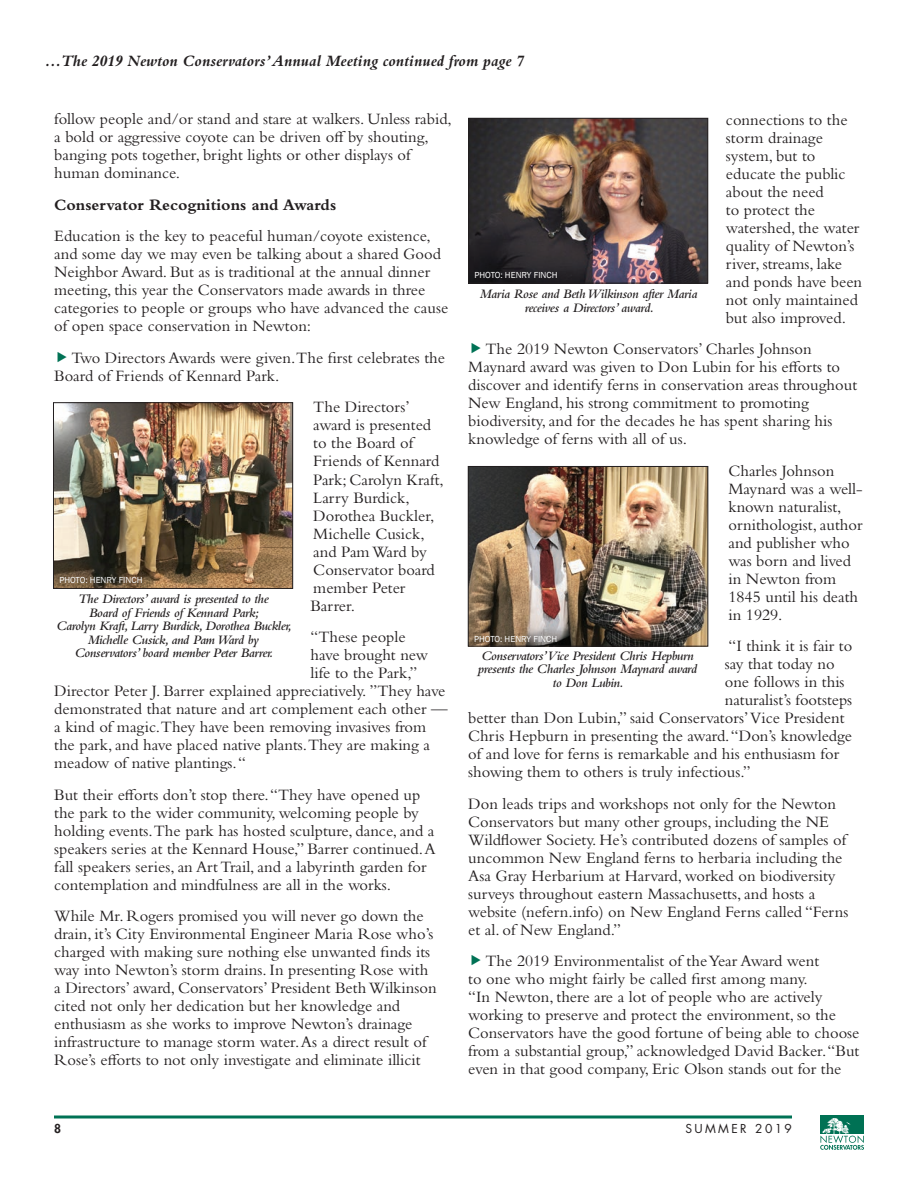
<style>
.page{position:relative;width:918px;height:1188px;background:#fff}
.page>*{position:absolute;margin:0;border:0;box-sizing:border-box;transform-origin:0 0}
.Body_Text{font:16.5px/18px "Bembo Std";color:#231f20}
.Body_Text-2{font:italic 700 16.5px "Bembo Std";color:#231f20}
.Body_Text-3{font:700 16.5px "Bembo Std";color:#231f20}
.Photo_Description{font:italic 600 13.5px/13.5px "Bembo Std";letter-spacing:-.025em;color:#231f20;text-align:center}
.t1{font:12px "Futura Std";letter-spacing:.2em;color:#231f20}
.t2{font:800 12px "Futura Std";color:#231f20}
.Photo_Credits{font:9px "Franklin Gothic";color:#fff}
</style>
<div class="page">
<hr style="left:54px;top:1116px;width:738px;height:3px;background:#007255">
<div style="left:821px;top:1116px;width:43px;height:18px;background:#007154"></div>
<svg style="left:820px;top:1118px;width:44px;height:32px"></svg>
<img style="left:55px;top:404px;width:236px;height:183px">
<div style="left:53px;top:402px;width:240px;height:187px;border:1px solid #231f20"></div>
<img style="left:470px;top:120px;width:236px;height:162px">
<div style="left:468px;top:118px;width:240px;height:166px;border:1px solid #231f20"></div>
<img style="left:470px;top:468px;width:236px;height:177px">
<div style="left:468px;top:466px;width:240px;height:181px;border:1px solid #231f20"></div>
<p class="Body_Text-2" style="left:45px;top:52px;width:480px">...The 2019 Newton Conservators’ Annual Meeting continued from page 7</p>
<p class="Body_Text" style="left:54px;top:110px;width:399px">follow people and/or stand and stare at walkers. Unless rabid, a bold or aggressive coyote can be driven off by shouting, banging pots together, bright lights or other displays of human dominance.</p>
<p class="Body_Text-3" style="left:54px;top:196px;width:283px">Conservator Recognitions and Awards</p>
<p class="Body_Text" style="left:54px;top:227px;width:396px">Education is the key to peaceful human/coyote existence, and some day we may even be talking about a shared Good Neighbor Award. But as is traditional at the annual dinner meeting, this year the Conservators made awards in three categories to people or groups who have advanced the cause of open space conservation in Newton:</p>
<p class="Body_Text" style="left:54px;top:349px;width:392px;text-indent:17px">Two Directors Awards were given.The first celebrates the<br>Board of Friends of Kennard Park.</p>
<p class="Body_Text" style="left:311px;top:398px;width:135px">The Directors’ award is presented to the Board of<br>Friends of Kennard<br>Park; Carolyn Kraft,<br>Larry Burdick,<br>Dorothea Buckler,<br>Michelle Cusick, and Pam Ward by<br>Conservator board member Peter<br>Barrer.</p>
<p class="Body_Text" style="left:311px;top:628px;width:97px">“These people</p>
<p class="Body_Text" style="left:311px;top:646px;width:119px">have brought new</p>
<p class="Body_Text" style="left:311px;top:664px;width:108px">life to the Park,”</p>
<p class="Body_Text" style="left:54px;top:682px;width:393px">Director Peter J. Barrer explained appreciatively. ”They have</p>
<p class="Body_Text" style="left:54px;top:700px;width:395px">demonstrated that nature and art complement each other —</p>
<p class="Body_Text" style="left:54px;top:718px;width:373px">a kind of magic.They have been removing invasives from</p>
<p class="Body_Text" style="left:54px;top:736px;width:377px">the park, and have placed native plants.They are making a</p>
<p class="Body_Text" style="left:54px;top:754px;width:193px">meadow of native plantings. “</p>
<p class="Body_Text" style="left:54px;top:785px;width:383px">But their efforts don’t stop there. “They have opened up the park to the wider community, welcoming people by holding events.The park has hosted sculpture, dance, and a speakers series at the Kennard House,” Barrer continued. A fall speakers series, an Art Trail, and a labyrinth garden for contemplation and mindfulness are all in the works.</p>
<p class="Body_Text" style="left:54px;top:907px;width:384px">While Mr. Rogers promised you will never go down the drain, it’s City Environmental Engineer Maria Rose who’s charged with making sure nothing else unwanted finds its way into Newton’s storm drains. In presenting Rose with a Directors’ award, Conservators’ President Beth Wilkinson cited not only her dedication but her knowledge and enthusiasm as she works to improve Newton’s drainage infrastructure to manage storm water. As a direct result of Rose’s efforts to not only investigate and eliminate illicit</p>
<p class="Photo_Credits" style="left:59px;top:574px;width:85px">PHOTO: HENRY FINCH</p>
<p class="Photo_Description" style="left:56px;top:592px;width:237px">The Directors’ award is presented to the<br>Board of Friends of Kennard Park;<br>Carolyn Kraft, Larry Burdick, Dorothea Buckler, Michelle Cusick, and Pam Ward by Conservators’ board member Peter Barrer.</p>
<p class="Body_Text" style="left:726px;top:110px;width:138px">connections to the storm drainage system, but to educate the public about the need<br>to protect the watershed, the water quality of Newton’s river, streams, lake and ponds have been not only maintained but also improved.</p>
<p class="Body_Text" style="left:468px;top:340px;width:390px;text-indent:17px">The 2019 Newton Conservators’ Charles Johnson Maynard award was given to Don Lubin for his efforts to discover and identify ferns in conservation areas throughout New England, his strong commitment to promoting biodiversity, and for the decades he has spent sharing his knowledge of ferns with all of us.</p>
<p class="Body_Text" style="left:728px;top:461px;width:136px">Charles Johnson<br>Maynard was a well&shy;known naturalist, ornithologist, author and publisher who was born and lived in Newton from<br>1845 until his death in 1929.</p>
<p class="Body_Text" style="left:728px;top:637px;width:125px">“I think it is fair to</p>
<p class="Body_Text" style="left:725px;top:655px;width:111px">say that today no</p>
<p class="Body_Text" style="left:725px;top:673px;width:121px">one follows in this</p>
<p class="Body_Text" style="left:725px;top:691px;width:129px">naturalist’s footsteps</p>
<p class="Body_Text" style="left:468px;top:709px;width:378px">better than Don Lubin,” said Conservators’ Vice President</p>
<p class="Body_Text" style="left:468px;top:727px;width:385px">Chris Hepburn in presenting the award. “Don’s knowledge</p>
<p class="Body_Text" style="left:468px;top:745px;width:372px">of and love for ferns is remarkable and his enthusiasm for</p>
<p class="Body_Text" style="left:468px;top:763px;width:284px">showing them to others is truly infectious.”</p>
<p class="Body_Text" style="left:468px;top:794px;width:382px">Don leads trips and workshops not only for the Newton Conservators but many other groups, including the NE Wildflower Society. He’s contributed dozens of samples of uncommon New England ferns to herbaria including the Asa Gray Herbarium at Harvard, worked on biodiversity surveys throughout eastern Massachusetts, and hosts a website (nefern.info) on New England Ferns called “Ferns et al. of New England.”</p>
<p class="Body_Text" style="left:468px;top:952px;width:393px;text-indent:17px">The 2019 Environmentalist of the Year Award went<br>to one who might fairly be called first among many.<br>“In Newton, there are a lot of people who are actively working to preserve and protect the environment, so the Conservators have the good fortune of being able to choose from a substantial group,” acknowledged David Backer. “But even in that good company, Eric Olson stands out for the</p>
<p class="Photo_Credits" style="left:474px;top:269px;width:85px">PHOTO: HENRY FINCH</p>
<p class="Photo_Description" style="left:480px;top:287px;width:219px">Maria Rose and Beth Wilkinson after Maria receives a Directors’ award.</p>
<p class="Photo_Credits" style="left:474px;top:634px;width:85px">PHOTO: HENRY FINCH</p>
<p class="Photo_Description" style="left:478px;top:648px;width:221px">Conservators’Vice President Chris Hepburn presents the Charles Johnson Maynard award to Don Lubin.</p>
<p class="t2" style="left:54px;top:1121px;width:8px">8</p>
<p class="t1" style="left:685px;top:1121px;width:108px">SUMMER 2019</p>
</div>
